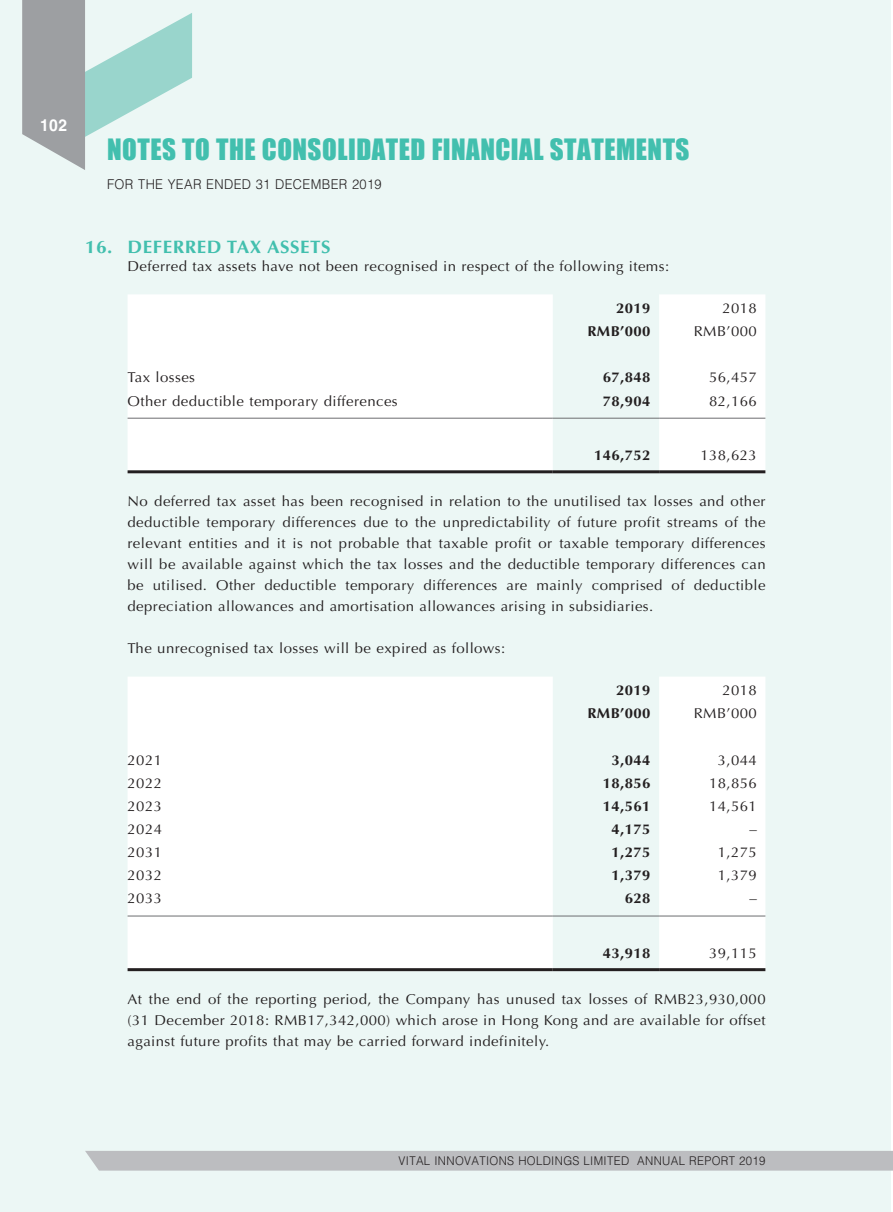
<style>
.page{position:relative;width:893px;height:1212px;background:#fff}
.page>*{position:absolute;margin:0;border:0;box-sizing:border-box;transform-origin:0 0}
.t1{font:27px "Impact";letter-spacing:.015em;color:#42bfae}
._01_H1{font:700 18px "Optima LT Std";letter-spacing:.03em;color:#42bfae;scale:1.05 1}
.t2{font:700 16.5px "Helvetica LT Std";color:#fff;scale:.95 1}
._00_txt{font:14.25px/21px "Optima LT Std";letter-spacing:.03em;color:#231f20;text-align:justify;scale:1.05 1}
._50_Table_txt{font:14.25px "Optima LT Std";letter-spacing:.03em;color:#231f20;scale:1.05 1}
._50_Table_txt-2{font:700 14.25px "Optima LT Std";letter-spacing:.03em;color:#231f20;scale:1.05 1}
.t3{font:300 13.5px "Helvetica LT Std";letter-spacing:.03em;color:#231f20;scale:.95 1}
.t4{font:300 12px "Helvetica LT Std";letter-spacing:.03em;color:#231f20;scale:.95 1}
</style>
<div class="page">
<div style="left:0;top:0;width:891px;height:1212px;background:#ecf7f5"></div>
<div style="left:85px;top:1151px;width:808px;height:19px;background:#bcbdc0"></div>
<svg style="left:22px;top:0;width:170px;height:170px"></svg>
<svg style="left:128px;top:294px;width:637px;height:176px;fill:#fff"></svg>
<hr style="left:128px;top:418px;width:425px;height:1px;background:#6c6d70">
<hr style="left:553px;top:418px;width:106px;height:1px;background:#6c6d70">
<hr style="left:659px;top:418px;width:106px;height:1px;background:#6c6d70">
<hr style="left:128px;top:470px;width:425px;height:3px;background:#231f20">
<hr style="left:553px;top:470px;width:106px;height:3px;background:#231f20">
<hr style="left:659px;top:470px;width:106px;height:3px;background:#231f20">
<svg style="left:128px;top:677px;width:637px;height:291px;fill:#fff"></svg>
<hr style="left:128px;top:916px;width:425px;height:1px;background:#6c6d70">
<hr style="left:553px;top:916px;width:106px;height:1px;background:#6c6d70">
<hr style="left:659px;top:916px;width:106px;height:1px;background:#6c6d70">
<hr style="left:128px;top:968px;width:425px;height:3px;background:#231f20">
<hr style="left:553px;top:968px;width:106px;height:3px;background:#231f20">
<hr style="left:659px;top:968px;width:106px;height:3px;background:#231f20">
<p class="t2" style="left:40px;top:115px;width:30px">102</p>
<h1 class="t1" style="left:107px;top:128px;width:584px">NOTES TO THE CONSOLIDATED FINANCIAL STATEMENTS</h1>
<p class="t3" style="left:107px;top:176px;width:290px">FOR THE YEAR ENDED 31 DECEMBER 2019</p>
<p class="_01_H1" style="left:85px;top:236px;width:235px">16. DEFERRED TAX ASSETS</p>
<p class="_00_txt" style="left:128px;top:256px;width:517px">Deferred tax assets have not been recognised in respect of the following items:</p>
<p class="_50_Table_txt-2" style="left:616px;top:300px;width:34px">2019</p>
<p class="_50_Table_txt" style="left:722px;top:300px;width:34px">2018</p>
<p class="_50_Table_txt-2" style="left:587px;top:323px;width:62px">RMB’000</p>
<p class="_50_Table_txt" style="left:694px;top:323px;width:62px">RMB’000</p>
<p class="_50_Table_txt" style="left:128px;top:369px;width:66px">Tax losses</p>
<p class="_50_Table_txt-2" style="left:603px;top:369px;width:47px">67,848</p>
<p class="_50_Table_txt" style="left:709px;top:369px;width:47px">56,457</p>
<p class="_50_Table_txt" style="left:128px;top:392px;width:259px">Other deductible temporary differences</p>
<p class="_50_Table_txt-2" style="left:603px;top:392px;width:47px">78,904</p>
<p class="_50_Table_txt" style="left:709px;top:392px;width:47px">82,166</p>
<p class="_50_Table_txt-2" style="left:594px;top:447px;width:55px">146,752</p>
<p class="_50_Table_txt" style="left:700px;top:447px;width:55px">138,623</p>
<p class="_00_txt" style="left:128px;top:491px;width:609px">No deferred tax asset has been recognised in relation to the unutilised tax losses and other deductible temporary differences due to the unpredictability of future profit streams of the relevant entities and it is not probable that taxable profit or taxable temporary differences will be available against which the tax losses and the deductible temporary differences can be utilised. Other deductible temporary differences are mainly comprised of deductible depreciation allowances and amortisation allowances arising in subsidiaries.</p>
<p class="_00_txt" style="left:128px;top:638px;width:361px">The unrecognised tax losses will be expired as follows:</p>
<p class="_50_Table_txt-2" style="left:616px;top:682px;width:34px">2019</p>
<p class="_50_Table_txt" style="left:722px;top:682px;width:34px">2018</p>
<p class="_50_Table_txt-2" style="left:587px;top:705px;width:62px">RMB’000</p>
<p class="_50_Table_txt" style="left:694px;top:705px;width:62px">RMB’000</p>
<p class="_50_Table_txt" style="left:128px;top:751px;width:34px">2021</p>
<p class="_50_Table_txt-2" style="left:611px;top:751px;width:39px">3,044</p>
<p class="_50_Table_txt" style="left:718px;top:751px;width:39px">3,044</p>
<p class="_50_Table_txt" style="left:128px;top:774px;width:34px">2022</p>
<p class="_50_Table_txt-2" style="left:603px;top:774px;width:47px">18,856</p>
<p class="_50_Table_txt" style="left:709px;top:774px;width:47px">18,856</p>
<p class="_50_Table_txt" style="left:128px;top:798px;width:34px">2023</p>
<p class="_50_Table_txt-2" style="left:603px;top:798px;width:47px">14,561</p>
<p class="_50_Table_txt" style="left:709px;top:798px;width:47px">14,561</p>
<p class="_50_Table_txt" style="left:128px;top:821px;width:34px">2024</p>
<p class="_50_Table_txt-2" style="left:611px;top:821px;width:39px">4,175</p>
<p class="_50_Table_txt" style="left:749px;top:821px;width:9px">–</p>
<p class="_50_Table_txt" style="left:128px;top:844px;width:34px">2031</p>
<p class="_50_Table_txt-2" style="left:611px;top:844px;width:39px">1,275</p>
<p class="_50_Table_txt" style="left:718px;top:844px;width:39px">1,275</p>
<p class="_50_Table_txt" style="left:128px;top:867px;width:34px">2032</p>
<p class="_50_Table_txt-2" style="left:611px;top:867px;width:39px">1,379</p>
<p class="_50_Table_txt" style="left:718px;top:867px;width:39px">1,379</p>
<p class="_50_Table_txt" style="left:128px;top:890px;width:34px">2033</p>
<p class="_50_Table_txt-2" style="left:625px;top:890px;width:26px">628</p>
<p class="_50_Table_txt" style="left:749px;top:890px;width:9px">–</p>
<p class="_50_Table_txt-2" style="left:603px;top:945px;width:47px">43,918</p>
<p class="_50_Table_txt" style="left:709px;top:945px;width:47px">39,115</p>
<p class="_00_txt" style="left:128px;top:989px;width:609px">At the end of the reporting period, the Company has unused tax losses of RMB23,930,000 (31 December 2018: RMB17,342,000) which arose in Hong Kong and are available for offset against future profits that may be carried forward indefinitely.</p>
<p class="t4" style="left:399px;top:1153px;width:388px">VITAL INNOVATIONS HOLDINGS LIMITED ANNUAL REPORT 2019</p>
</div>
